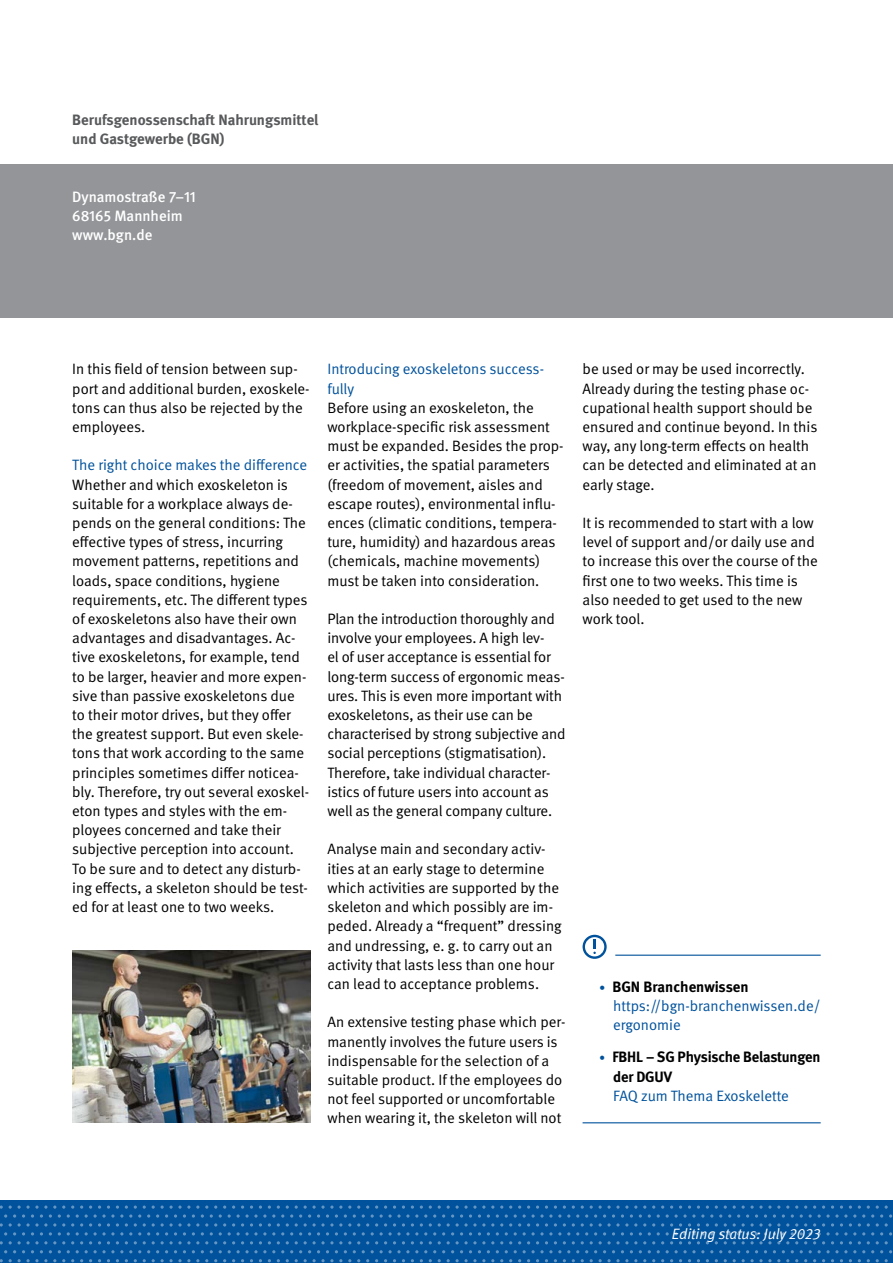
<style>
.page{position:relative;width:893px;height:1263px;background:#fff}
.page>*{position:absolute;margin:0;border:0;box-sizing:border-box;transform-origin:0 0}
.t1{font:15px/19.2px "DGUV Meta";color:#000}
.t2{font:15px/19.2px "DGUV Meta";color:#00529c}
.t3{font:700 15px/19.2px "DGUV Meta";color:#58595b}
.t4{font:500 15px/19.2px "DGUV Meta";color:#fff}
.t5{font:700 15px/19.2px "DGUV Meta";letter-spacing:-.01em;color:#000}
.t6{font:italic 15px "DGUV Meta";color:#fff}
.s1{font-weight:700;font-size:12px}
.s2{font-weight:700;color:#000}
.s3{font-size:12px;color:#00529c}
</style>
<div class="page">
<div style="left:0;top:1201px;width:893px;height:62px;background:#00529c"></div>
<svg style="left:666px;top:1232px;width:38px;height:3px"></svg>
<svg style="left:523px;top:1232px;width:38px;height:3px"></svg>
<svg style="left:371px;top:1232px;width:47px;height:3px"></svg>
<svg style="left:228px;top:1232px;width:38px;height:3px"></svg>
<svg style="left:85px;top:1232px;width:38px;height:3px"></svg>
<svg style="left:666px;top:1250px;width:38px;height:3px"></svg>
<svg style="left:523px;top:1250px;width:38px;height:3px"></svg>
<svg style="left:371px;top:1250px;width:47px;height:3px"></svg>
<svg style="left:228px;top:1250px;width:38px;height:3px"></svg>
<svg style="left:85px;top:1250px;width:38px;height:3px"></svg>
<svg style="left:576px;top:1205px;width:142px;height:12px"></svg>
<svg style="left:433px;top:1205px;width:142px;height:12px"></svg>
<svg style="left:286px;top:1205px;width:146px;height:12px"></svg>
<svg style="left:143px;top:1205px;width:141px;height:12px"></svg>
<svg style="left:0;top:1205px;width:141px;height:12px"></svg>
<svg style="left:590px;top:1223px;width:38px;height:3px"></svg>
<svg style="left:447px;top:1223px;width:38px;height:3px"></svg>
<svg style="left:304px;top:1223px;width:38px;height:3px"></svg>
<svg style="left:161px;top:1223px;width:38px;height:3px"></svg>
<svg style="left:18px;top:1223px;width:38px;height:3px"></svg>
<svg style="left:590px;top:1241px;width:38px;height:3px"></svg>
<svg style="left:447px;top:1241px;width:38px;height:3px"></svg>
<svg style="left:304px;top:1241px;width:38px;height:3px"></svg>
<svg style="left:161px;top:1241px;width:38px;height:3px"></svg>
<svg style="left:18px;top:1241px;width:38px;height:3px"></svg>
<svg style="left:590px;top:1259px;width:38px;height:3px"></svg>
<svg style="left:447px;top:1259px;width:38px;height:3px"></svg>
<svg style="left:304px;top:1259px;width:38px;height:3px"></svg>
<svg style="left:161px;top:1259px;width:38px;height:3px"></svg>
<svg style="left:18px;top:1259px;width:38px;height:3px"></svg>
<svg style="left:809px;top:1232px;width:38px;height:3px"></svg>
<svg style="left:809px;top:1250px;width:38px;height:3px"></svg>
<svg style="left:862px;top:1205px;width:30px;height:12px"></svg>
<svg style="left:719px;top:1205px;width:142px;height:12px"></svg>
<svg style="left:876px;top:1223px;width:12px;height:3px"></svg>
<svg style="left:733px;top:1223px;width:38px;height:3px"></svg>
<svg style="left:876px;top:1241px;width:12px;height:3px"></svg>
<svg style="left:733px;top:1241px;width:38px;height:3px"></svg>
<svg style="left:876px;top:1259px;width:12px;height:3px"></svg>
<svg style="left:733px;top:1259px;width:38px;height:3px"></svg>
<img style="left:72px;top:950px;width:238px;height:172px">
<div style="left:0;top:164px;width:893px;height:154px;background:#939598"></div>
<hr style="left:583px;top:1122px;width:238px;height:1px;background:#00529c">
<svg style="left:583px;top:935px;width:24px;height:24px"></svg>
<hr style="left:615px;top:955px;width:206px;height:1px;background:#00529c">
<p class="t3" style="left:72px;top:110px;width:248px">Berufsgenossenschaft Nahrungsmittel und Gastgewerbe (BGN)</p>
<p class="t4" style="left:72px;top:187px;width:125px">Dynamostraße 7–11<br>68165 Mannheim www.bgn.de</p>
<p class="t1" style="left:72px;top:360px;width:239px">In this field of tension between sup&shy;port and additional burden, exoskele&shy;tons can thus also be rejected by the employees.</p>
<p class="t2" style="left:72px;top:456px;width:236px">The right choice makes the difference</p>
<p class="t1" style="left:72px;top:475px;width:238px">Whether and which exoskeleton is suitable for a workplace always de&shy;pends on the general conditions: The effective types of stress, incurring movement patterns, repetitions and loads, space conditions, hygiene requirements, etc. The different types of exoskeletons also have their own advantages and disadvantages. Ac&shy;tive exoskeletons, for example, tend to be larger, heavier and more expen&shy;sive than passive exoskeletons due to their motor drives, but they offer the greatest support. But even skele&shy;tons that work according to the same principles sometimes differ noticea&shy;bly. Therefore, try out several exoskel&shy;eton types and styles with the em&shy;ployees concerned and take their subjective perception into account.<br>To be sure and to detect any disturb&shy;ing effects, a skeleton should be test&shy;ed for at least one to two weeks.</p>
<p class="t2" style="left:327px;top:360px;width:218px">Introducing exoskeletons success&shy;fully</p>
<p class="t1" style="left:327px;top:398px;width:238px">Before using an exoskeleton, the workplace-specific risk assessment must be expanded. Besides the prop&shy;er activities, the spatial parameters (freedom of movement, aisles and escape routes), environmental influ&shy;ences (climatic conditions, tempera&shy;ture, humidity) and hazardous areas (chemicals, machine movements) must be taken into consideration.</p>
<p class="t1" style="left:327px;top:610px;width:240px">Plan the introduction thoroughly and involve your employees. A high lev-<br>el of user acceptance is essential for long-term success of ergonomic meas&shy;ures. This is even more important with exoskeletons, as their use can be characterised by strong subjective and social perceptions (stigmatisation).<br>Therefore, take individual character&shy;istics of future users into account as well as the general company culture.</p>
<p class="t1" style="left:327px;top:840px;width:236px">Analyse main and secondary activ&shy;ities at an early stage to determine which activities are supported by the skeleton and which possibly are im&shy;peded. Already a “frequent” dressing and undressing, e. g. to carry out an activity that lasts less than one hour can lead to acceptance problems.</p>
<p class="t1" style="left:327px;top:1013px;width:239px">An extensive testing phase which per&shy;manently involves the future users is indispensable for the selection of a suitable product. If the employees do not feel supported or uncomfortable when wearing it, the skeleton will not</p>
<p class="t1" style="left:583px;top:360px;width:236px">be used or may be used incorrectly.<br>Already during the testing phase oc&shy;cupational health support should be ensured and continue beyond. In this way, any long-term effects on health can be detected and eliminated at an early stage.</p>
<p class="t1" style="left:583px;top:514px;width:237px">It is recommended to start with a low level of support and/or daily use and to increase this over the course of the first one to two weeks. This time is also needed to get used to the new work tool.</p>
<p class="t2" style="left:613px;top:977px;width:209px;text-indent:-14px"><span class="s1">•</span> <span class="s2">BGN Branchenwissen </span>https://bgn-branchenwissen.de/ ergonomie</p>
<p class="t5" style="left:613px;top:1048px;width:209px;text-indent:-14px"><span class="s3">•</span> FBHL – SG Physische Belastungen der DGUV</p>
<p class="t2" style="left:613px;top:1086px;width:177px">FAQ zum Thema Exoskelette</p>
<p class="t6" style="left:672px;top:1225px;width:150px">Editing status: July 2023</p>
</div>
